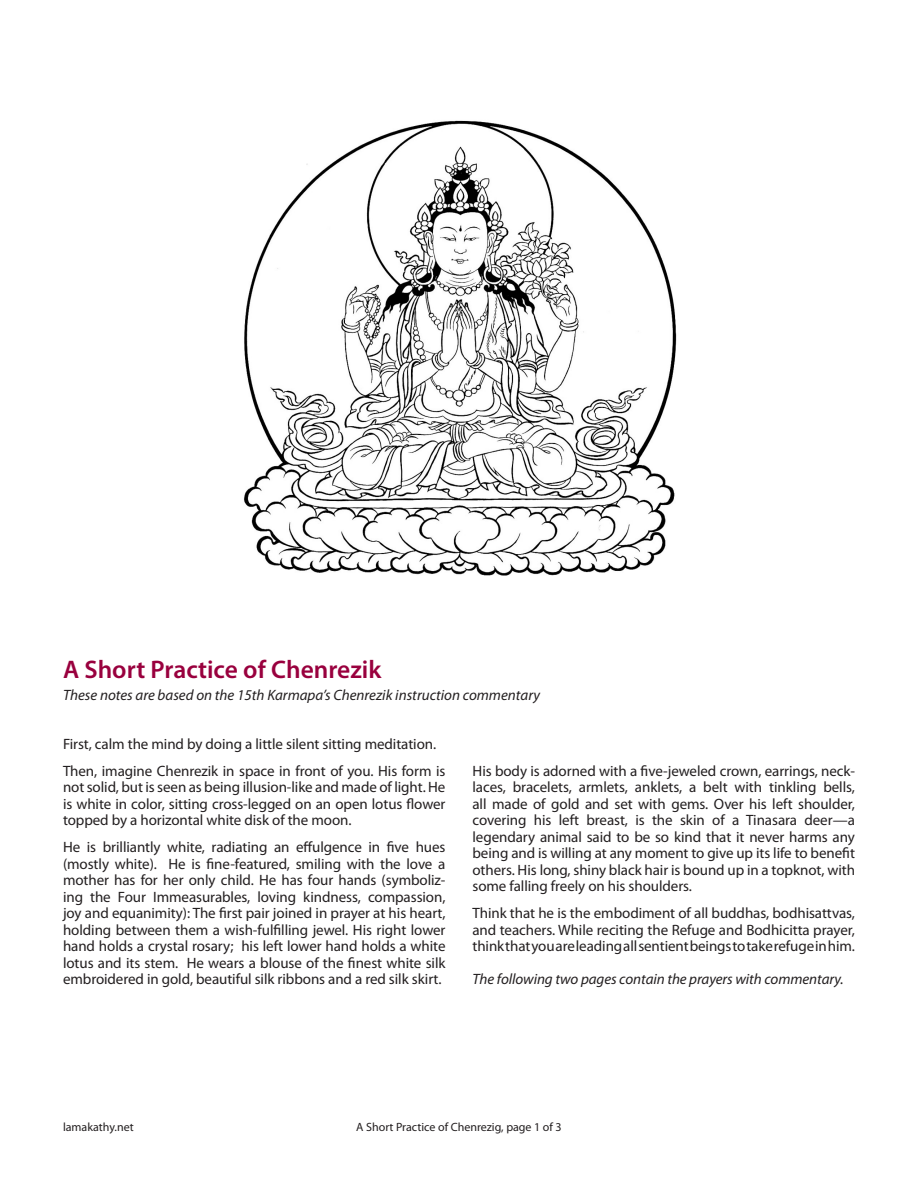
<style>
.page{position:relative;width:918px;height:1188px;background:#fff}
.page>*{position:absolute;margin:0;border:0;box-sizing:border-box;transform-origin:0 0}
.t1{font:600 25.5px "Myriad Pro";color:#99003e}
.t2{font:15px/16.5px "Myriad Pro";letter-spacing:-.005em;color:#231f20;text-align:justify}
.t3{font:italic 15px "Myriad Pro";color:#231f20}
.t4{font:12px "Myriad Pro";color:#231f20}
</style>
<div class="page">
<img style="left:244px;top:120px;width:433px;height:456px">
<h1 class="t1" style="left:63px;top:655px;width:320px">A Short Practice of Chenrezik</h1>
<p class="t3" style="left:63px;top:687px;width:479px">These notes are based on the 15th Karmapa’s Chenrezik instruction commentary</p>
<p class="t2" style="left:63px;top:730px;width:384px;line-height:27px">First, calm the mind by doing a little silent sitting meditation.<br>Then, imagine Chenrezik in space in front of you. His form is</p>
<p class="t2" style="left:63px;top:779px;width:384px">not solid, but is seen as being illusion-like and made of light. He is white in color, sitting cross-legged on an open lotus flower topped by a horizontal white disk of the moon.</p>
<p class="t2" style="left:63px;top:839px;width:384px">He is brilliantly white, radiating an effulgence in five hues (mostly white). He is fine-featured, smiling with the love a mother has for her only child. He has four hands (symboliz&shy;ing the Four Immeasurables, loving kindness, compassion, joy and equanimity): The first pair joined in prayer at his heart, holding between them a wish-fulfilling jewel. His right lower hand holds a crystal rosary; his left lower hand holds a white lotus and its stem. He wears a blouse of the finest white silk embroidered in gold, beautiful silk ribbons and a red silk skirt.</p>
<p class="t2" style="left:472px;top:763px;width:384px">His body is adorned with a five-jeweled crown, earrings, neck&shy;laces, bracelets, armlets, anklets, a belt with tinkling bells, all made of gold and set with gems. Over his left shoulder, covering his left breast, is the skin of a Tinasara deer—a legendary animal said to be so kind that it never harms any being and is willing at any moment to give up its life to benefit others. His long, shiny black hair is bound up in a topknot, with some falling freely on his shoulders.</p>
<p class="t2" style="left:472px;top:905px;width:384px">Think that he is the embodiment of all buddhas, bodhisattvas, and teachers. While reciting the Refuge and Bodhicitta prayer, think that you are leading all sentient beings to take refuge in him.</p>
<p class="t3" style="left:472px;top:971px;width:373px">The following two pages contain the prayers with commentary.</p>
<p class="t4" style="left:63px;top:1121px;width:72px">lamakathy.net</p>
<p class="t4" style="left:356px;top:1121px;width:207px">A Short Practice of Chenrezig, page 1 of 3</p>
</div>
